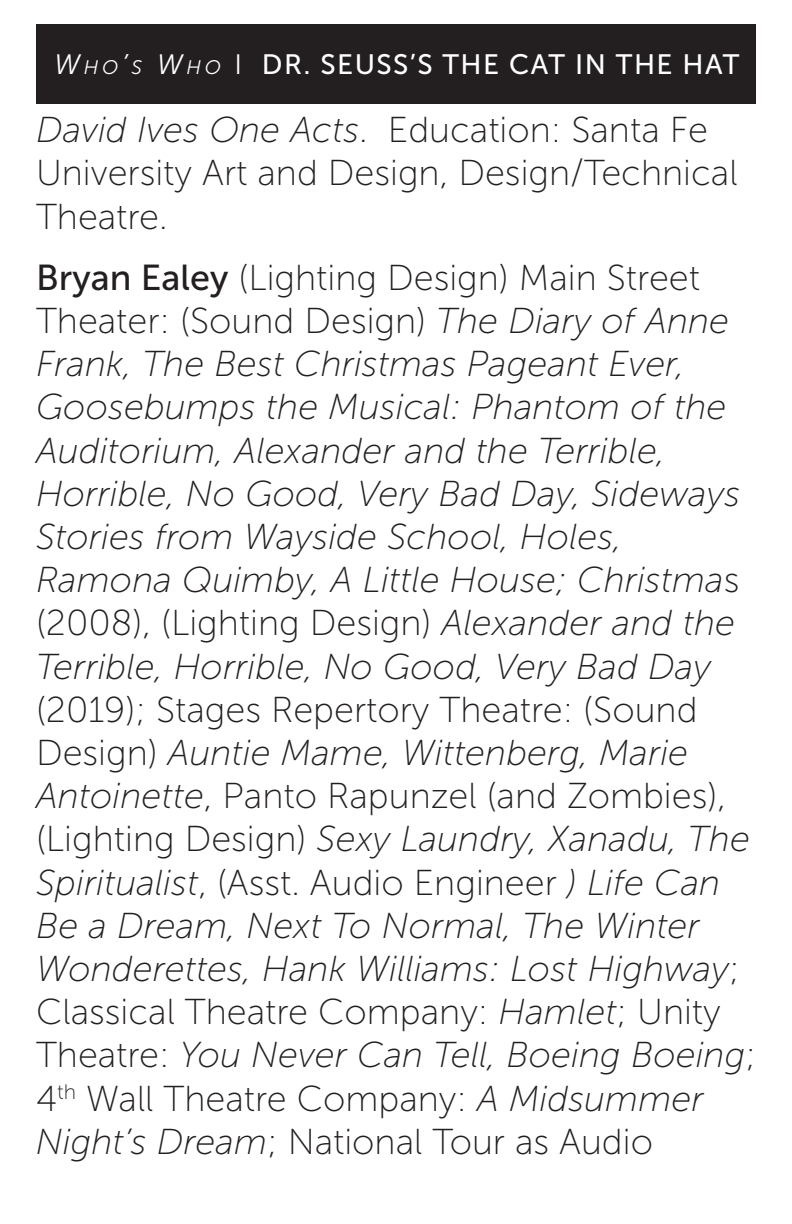
<style>
.page{position:relative;width:792px;height:1224px;background:#fff}
.page>*{position:absolute;margin:0;border:0;box-sizing:border-box;transform-origin:0 0}
.t1{font:italic 36px/43.2px "Museo Sans 100";color:#231f20}
.t2{font:36px/43.2px "Museo Sans 100";color:#231f20}
.t3{font:28px "Museo Sans 500";letter-spacing:.05em;color:#fff}
.s1{font-family:"Museo Sans 300";font-style:italic}
.s2{font-family:"Museo Sans 300";font-style:italic;font-size:19.6px}
.s3{font-family:"Museo Sans 300"}
.s4{font-style:italic}
.s5{font-family:"Museo Sans 500";font-style:normal}
.s6{font-style:normal}
</style>
<div class="page">
<div style="left:36px;top:24px;width:720px;height:79px;background:#231f20"></div>
<p class="t3" style="left:54px;top:49px;width:687px"><span class="s1">W</span><span class="s2">H O</span> <span class="s1">’</span> <span class="s2">S</span> <span class="s1">W</span><span class="s2">H O</span> <span class="s3">I</span> DR. SEUSS’S THE CAT IN THE HAT</p>
<p class="t2" style="left:36px;top:109px;width:703px"><span class="s4">David Ives One Acts</span>. Education: Santa Fe<br>University Art and Design, Design/Technical<br>Theatre.</p>
<p class="t1" style="left:36px;top:256px;width:706px"><span class="s5">Bryan Ealey</span> <span class="s6">(Lighting Design) Main Street Theater: (Sound Design)</span> The Diary of Anne Frank, The Best Christmas Pageant Ever, Goosebumps the Musical: Phantom of the Auditorium, Alexander and the Terrible, Horrible, No Good, Very Bad Day, Sideways Stories from Wayside School, Holes, Ramona Quimby, A Little House; Christma<span class="s6">s (2008), (Lighting Design)</span> Alexander and the Terrible, Horrible, No Good, Very Bad Day</p>
<p class="t1" style="left:36px;top:688px;width:721px"><span class="s6">(2019); Stages Repertory Theatre: (Sound Design)</span> Auntie Mame, Wittenberg, Marie Antoinette<span class="s6">, Panto Rapunzel (and Zombies), (Lighting Design)</span> Sexy Laundry, Xanadu, The Spiritualist<span class="s6">, (Asst. Audio Engineer</span> ) Life Can Be a Dream, Next To Normal, The Winter Wonderettes, Hank Williams: Lost Highway<span class="s6">; Classical Theatre Company:</span> Hamlet<span class="s6">; Unity Theatre:</span> You Never Can Tell, Boeing Boeing<span class="s6">; 4</span><sup>th</sup> <span class="s6">Wall Theatre Company:</span> A Midsummer Night’s Dream<span class="s6">; National Tour as Audio</span></p>
</div>
